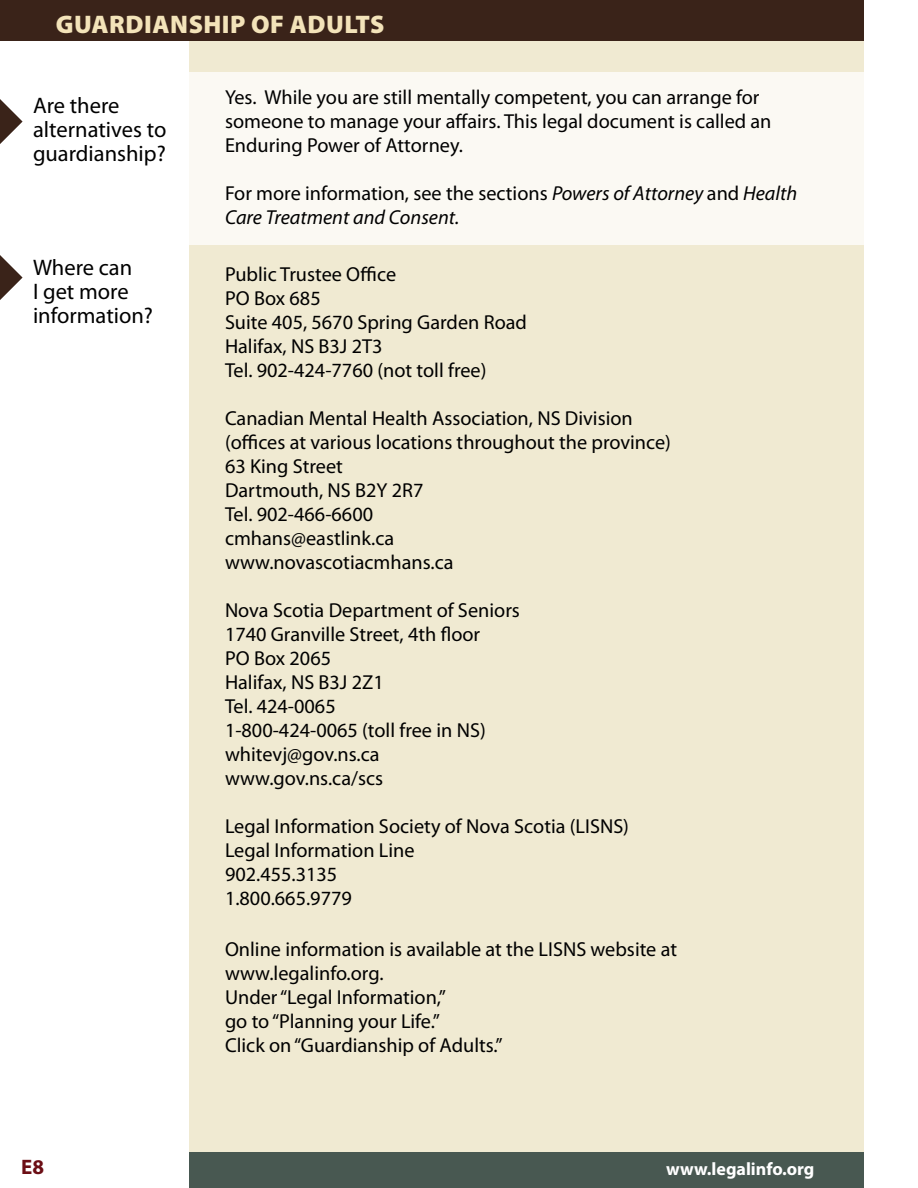
<style>
.page{position:relative;width:918px;height:1188px;background:#fff}
.page>*{position:absolute;margin:0;border:0;box-sizing:border-box;transform-origin:0 0}
.t1{font:900 25.5px "Myriad Pro";letter-spacing:.02em;color:#f3e3b9}
.t2{font:22.5px/24px "Myriad Pro";color:#000}
.t3{font:700 21px "Myriad Pro";color:#6c0e15}
.t4{font:20.25px/24px "Myriad Pro";color:#000}
.t5{font:italic 20.25px/24px "Myriad Pro";color:#000}
.t6{font:700 18px "Myriad Pro";color:#fff}
.s1{font-style:normal}
</style>
<div class="page">
<div style="left:189px;top:0;width:675px;height:1188px;background:#f0ead2"></div>
<div style="left:0;top:0;width:864px;height:40px;background:#3a2319"></div>
<div style="left:189px;top:1152px;width:675px;height:36px;background:#485851"></div>
<div style="left:0;top:72px;width:918px;height:172px;background:#fbf9f3"></div>
<svg style="left:0;top:99px;width:23px;height:45px"></svg>
<svg style="left:0;top:255px;width:23px;height:45px"></svg>
<p class="t1" style="left:56px;top:7px;width:330px">GUARDIANSHIP OF ADULTS</p>
<p class="t2" style="left:33px;top:93px;width:135px">Are there alternatives to guardianship?</p>
<p class="t2" style="left:33px;top:255px;width:122px">Where can<br>I get more information?</p>
<p class="t3" style="left:21px;top:1153px;width:25px">e8</p>
<p class="t4" style="left:225px;top:85px;width:548px">Yes. While you are still mentally competent, you can arrange for someone to manage your affairs. This legal document is called an<br>Enduring Power of Attorney.</p>
<p class="t5" style="left:225px;top:181px;width:574px"><span class="s1">For more information, see the sections</span> Powers of Attorney <span class="s1">and</span> Health<br>Care Treatment and Consent.</p>
<p class="t4" style="left:225px;top:262px;width:303px">Public Trustee Office<br>PO Box 685<br>Suite 405, 5670 Spring Garden Road<br>Halifax, NS B3J 2T3<br>Tel. 902-424-7760 (not toll free)</p>
<p class="t4" style="left:225px;top:406px;width:447px">Canadian Mental Health Association, NS Division (offices at various locations throughout the province)<br>63 King Street<br>Dartmouth, NS B2Y 2R7<br>Tel. 902-466-6600<br>cmhans@eastlink.ca<br>www.novascotiacmhans.ca</p>
<p class="t4" style="left:225px;top:598px;width:296px">Nova Scotia Department of Seniors<br>1740 Granville Street, 4th floor<br>PO Box 2065<br>Halifax, NS B3J 2Z1<br>Tel. 424-0065<br>1-800-424-0065 (toll free in NS) whitevj@gov.ns.ca www.gov.ns.ca/scs</p>
<p class="t4" style="left:225px;top:813px;width:406px">Legal Information Society of Nova Scotia (LISNS)<br>Legal Information Line<br>902.455.3135<br>1.800.665.9779</p>
<p class="t4" style="left:225px;top:936px;width:454px">Online information is available at the LISNS website at www.legalinfo.org.<br>Under “Legal Information,”<br>go to “Planning your Life.”<br>Click on “Guardianship of Adults.”</p>
<p class="t6" style="left:666px;top:1157px;width:150px">www.legalinfo.org</p>
</div>
